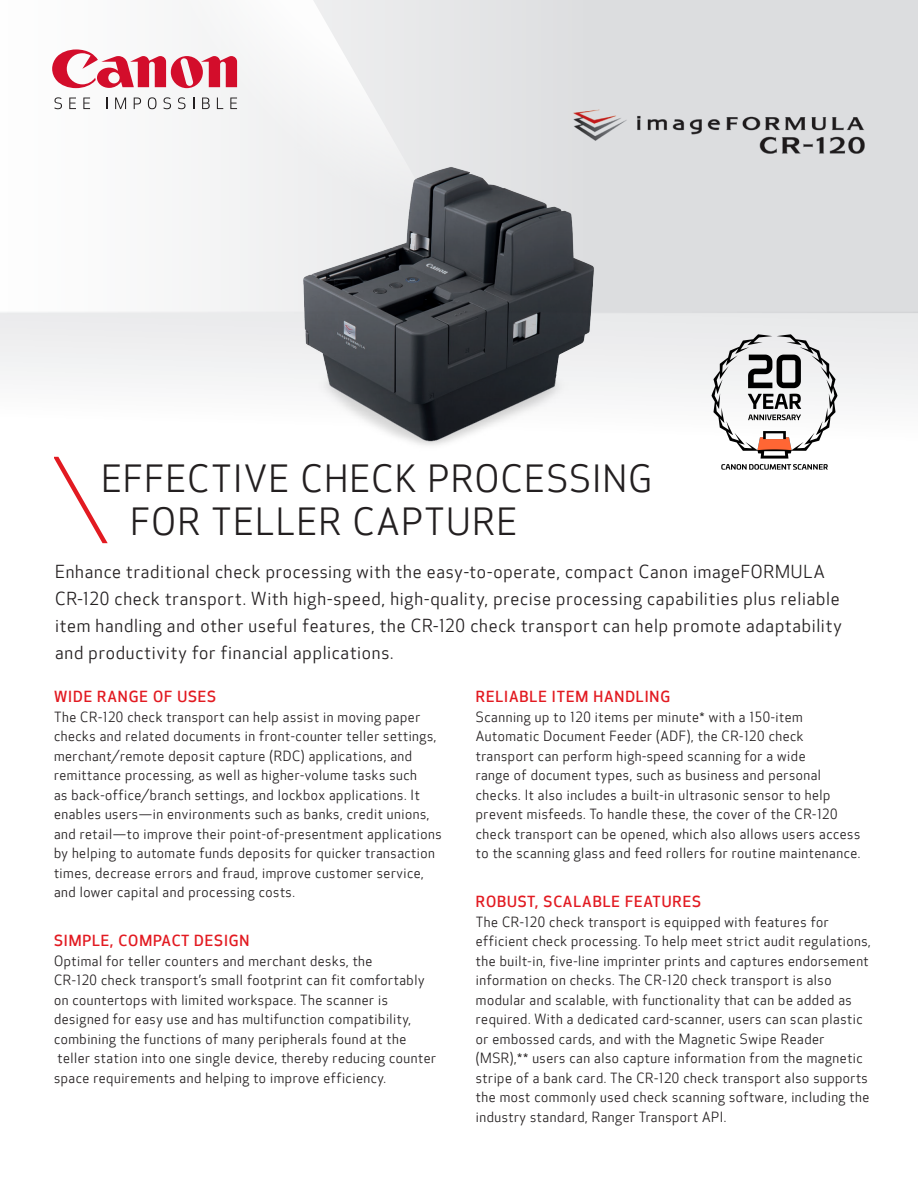
<style>
.page{position:relative;width:918px;height:1188px;background:#fff}
.page>*{position:absolute;margin:0;border:0;box-sizing:border-box;transform-origin:0 0}
.Cover_Headline_Acros{font:36px/43.2px "Optic Sans 201";letter-spacing:.045em;color:#231f20}
.Intro_Text{font:17.25px/27px "Optic Sans 201";letter-spacing:.045em;color:#231f20}
.Copy_Subheads{font:500 15px "Optic Sans 301";letter-spacing:.06em;color:#e21a21}
.Body_Copy{font:13.5px/19.5px "Optic Sans 201";letter-spacing:.04em;color:#231f20}
.s1{font-family:"Arial"}
</style>
<div class="page">
<div style="left:0;top:0;width:918px;height:314px;background:#dcdddf"></div>
<div style="left:0;top:312px;width:918px;height:255px;background:linear-gradient(to bottom,#eeeeef,#fff)"></div>
<svg style="left:0;top:0;width:435px;height:293px;background:#f6f6f6"></svg>
<hr style="left:0;top:312px;width:918px;height:1px;background:#fff">
<svg style="left:55px;top:49px;width:182px;height:39px;background:#e68796"></svg>
<img style="left:43px;top:25px;width:12px;height:100px">
<svg style="left:54px;top:97px;width:8px;height:12px"></svg>
<svg style="left:69px;top:98px;width:7px;height:11px"></svg>
<svg style="left:83px;top:98px;width:7px;height:11px"></svg>
<svg style="left:115px;top:98px;width:11px;height:11px"></svg>
<svg style="left:134px;top:98px;width:7px;height:11px"></svg>
<svg style="left:148px;top:97px;width:8px;height:12px"></svg>
<svg style="left:163px;top:97px;width:8px;height:12px"></svg>
<svg style="left:178px;top:97px;width:8px;height:12px"></svg>
<svg style="left:202px;top:98px;width:8px;height:11px"></svg>
<svg style="left:217px;top:98px;width:6px;height:11px"></svg>
<svg style="left:230px;top:98px;width:7px;height:11px"></svg>
<img style="left:573px;top:109px;width:292px;height:45px">
<svg style="left:54px;top:457px;width:54px;height:86px"></svg>
<img style="left:216px;top:147px;width:462px;height:308px">
<img style="left:705px;top:332px;width:139px;height:138px">
<p class="Cover_Headline_Acros" style="left:131px;top:459px;width:523px;text-indent:-29px">EFFECTIVE CHECK PROCESSING<br>FOR TELLER CAPTURE</p>
<p class="Intro_Text" style="left:55px;top:559px;width:788px">Enhance traditional check processing with the easy-to-operate, compact Canon imageFORMULA CR-120 check transport. With high-speed, high-quality, precise processing capabilities plus reliable item handling and other useful features, the CR-120 check transport can help promote adaptability and productivity for financial applications.</p>
<p class="Copy_Subheads" style="left:54px;top:688px;width:164px">WIDE RANGE OF USES</p>
<p class="Body_Copy" style="left:54px;top:708px;width:389px">The CR-120 check transport can help assist in moving paper checks and related documents in front-counter teller settings, merchant/remote deposit capture (RDC) applications, and remittance processing, as well as higher-volume tasks such<br>as back-office/branch settings, and lockbox applications. It enables users—in environments such as banks, credit unions, and retail—to improve their point-of-presentment applications by helping to automate funds deposits for quicker transaction times, decrease errors and fraud, improve customer service, and lower capital and processing costs.</p>
<p class="Copy_Subheads" style="left:54px;top:932px;width:197px">SIMPLE, COMPACT DESIGN</p>
<p class="Body_Copy" style="left:54px;top:952px;width:384px">Optimal for teller counters and merchant desks, the<br>CR-120 check transport’s small footprint can fit comfortably on countertops with limited workspace. The scanner is designed for easy use and has multifunction compatibility, combining the functions of many peripherals found at the teller station into one single device, thereby reducing counter space requirements and helping to improve efficiency.</p>
<p class="Copy_Subheads" style="left:476px;top:688px;width:196px">RELIABLE ITEM HANDLING</p>
<p class="Body_Copy" style="left:476px;top:708px;width:386px">Scanning up to 120 items per minute<span class="s1">*</span> with a 150-item Automatic Document Feeder (ADF), the CR-120 check transport can perform high-speed scanning for a wide<br>range of document types, such as business and personal checks. It also includes a built-in ultrasonic sensor to help prevent misfeeds. To handle these, the cover of the CR-120 check transport can be opened, which also allows users access to the scanning glass and feed rollers for routine maintenance.</p>
<p class="Copy_Subheads" style="left:476px;top:893px;width:227px">ROBUST, SCALABLE FEATURES</p>
<p class="Body_Copy" style="left:476px;top:913px;width:396px">The CR-120 check transport is equipped with features for efficient check processing. To help meet strict audit regulations, the built-in, five-line imprinter prints and captures endorsement information on checks. The CR-120 check transport is also modular and scalable, with functionality that can be added as required. With a dedicated card-scanner, users can scan plastic or embossed cards, and with the Magnetic Swipe Reader (MSR),<span class="s1">**</span> users can also capture information from the magnetic stripe of a bank card. The CR-120 check transport also supports the most commonly used check scanning software, including the industry standard, Ranger Transport API.</p>
</div>
